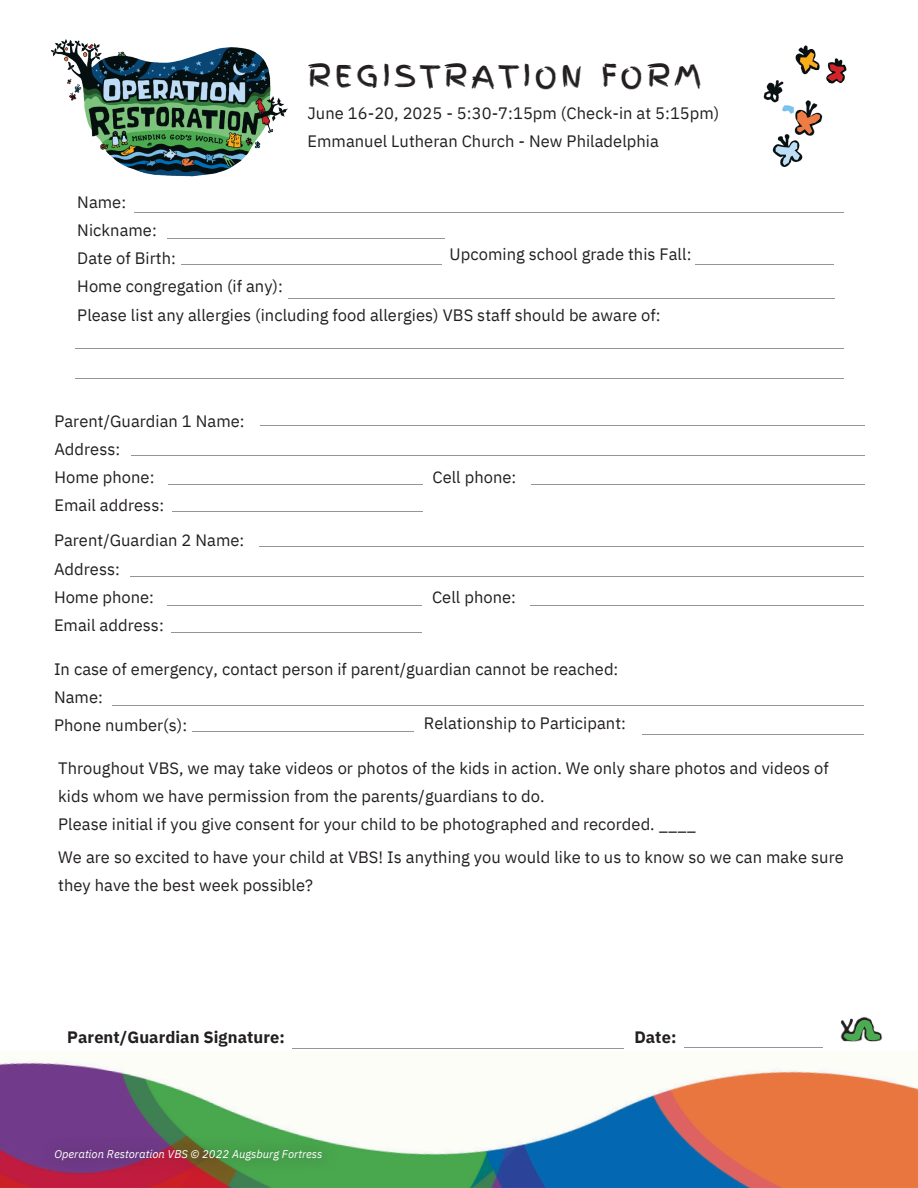
<style>
.page{position:relative;width:918px;height:1188px;background:#fff}
.page>*{position:absolute;margin:0;border:0;box-sizing:border-box;transform-origin:0 0}
.t1{font:30px "Finger Paint";letter-spacing:.135em;color:#231f20}
.t2{font:16.5px/28.2px "IBM Plex Sans";letter-spacing:.005em;color:#231f20}
.t3{font:700 16.5px "IBM Plex Sans";letter-spacing:.005em;color:#231f20}
.t4{font:italic 11.25px "IBM Plex Sans";letter-spacing:.005em;color:#fff}
</style>
<div class="page">
<img style="left:0;top:1060px;width:918px;height:128px">
<img style="left:51px;top:39px;width:237px;height:138px">
<hr style="left:292px;top:1048px;width:331px;height:1px;background:#939598">
<hr style="left:167px;top:238px;width:278px;height:1px;background:#939598">
<hr style="left:168px;top:484px;width:255px;height:1px;background:#939598">
<hr style="left:167px;top:605px;width:255px;height:1px;background:#939598">
<hr style="left:172px;top:511px;width:251px;height:1px;background:#939598">
<hr style="left:172px;top:632px;width:250px;height:1px;background:#939598">
<hr style="left:181px;top:264px;width:261px;height:1px;background:#939598">
<hr style="left:193px;top:731px;width:221px;height:1px;background:#939598">
<hr style="left:75px;top:348px;width:768px;height:1px;background:#939598">
<hr style="left:112px;top:705px;width:752px;height:1px;background:#939598">
<hr style="left:131px;top:455px;width:733px;height:1px;background:#939598">
<hr style="left:131px;top:576px;width:733px;height:1px;background:#939598">
<hr style="left:134px;top:212px;width:709px;height:1px;background:#939598">
<hr style="left:260px;top:425px;width:604px;height:1px;background:#939598">
<hr style="left:260px;top:546px;width:604px;height:1px;background:#939598">
<hr style="left:289px;top:298px;width:546px;height:1px;background:#939598">
<hr style="left:531px;top:484px;width:333px;height:1px;background:#939598">
<hr style="left:530px;top:605px;width:334px;height:1px;background:#939598">
<hr style="left:643px;top:734px;width:221px;height:1px;background:#939598">
<hr style="left:695px;top:264px;width:139px;height:1px;background:#939598">
<img style="left:772px;top:113px;width:51px;height:54px">
<img style="left:763px;top:45px;width:84px;height:60px">
<svg style="left:782px;top:105px;width:38px;height:29px"></svg>
<svg style="left:776px;top:142px;width:24px;height:23px"></svg>
<svg style="left:800px;top:52px;width:18px;height:19px"></svg>
<svg style="left:827px;top:64px;width:17px;height:17px"></svg>
<img style="left:42px;top:1137px;width:296px;height:36px">
<hr style="left:75px;top:378px;width:768px;height:1px;background:#939598">
<hr style="left:684px;top:1047px;width:139px;height:1px;background:#939598">
<img style="left:826px;top:1016px;width:68px;height:46px">
<svg style="left:844px;top:1020px;width:36px;height:21px"></svg>
<h3 class="t1" style="left:307px;top:54px;width:395px">REGISTRATION FORM</h3>
<h3 class="t2" style="left:307px;top:98px;width:414px">June 16-20, 2025 - 5:30-7:15pm (Check-in at 5:15pm)<br>Emmanuel Lutheran Church - New Philadelphia</h3>
<p class="t2" style="left:77px;top:188px;width:585px">Name:<br>Nickname:<br>Date of Birth:<br>Home congregation (if any):<br>Please list any allergies (including food allergies) VBS staff should be aware of:</p>
<h3 class="t2" style="left:450px;top:239px;width:243px">Upcoming school grade this Fall:</h3>
<h3 class="t2" style="left:54px;top:407px;width:192px">Parent/Guardian 1 Name:<br>Address:<br>Home phone:<br>Email address:</h3>
<h3 class="t2" style="left:54px;top:526px;width:192px">Parent/Guardian 2 Name:<br>Address:<br>Home phone:<br>Email address:</h3>
<h3 class="t2" style="left:432px;top:463px;width:86px">Cell phone:</h3>
<h3 class="t2" style="left:432px;top:582px;width:86px">Cell phone:</h3>
<h3 class="t2" style="left:54px;top:655px;width:566px">In case of emergency, contact person if parent/guardian cannot be reached:<br>Name:<br>Phone number(s):</h3>
<h3 class="t2" style="left:424px;top:709px;width:204px">Relationship to Participant:</h3>
<h3 class="t2" style="left:58px;top:753px;width:772px">Throughout VBS, we may take videos or photos of the kids in action. We only share photos and videos of kids whom we have permission from the parents/guardians to do.<br>Please initial if you give consent for your child to be photographed and recorded. ____</h3>
<p class="t2" style="left:58px;top:843px;width:787px">We are so excited to have your child at VBS! Is anything you would like to us to know so we can make sure they have the best week possible?</p>
<h2 class="t3" style="left:67px;top:1026px;width:219px">Parent/Guardian Signature:</h2>
<h2 class="t3" style="left:634px;top:1026px;width:44px">Date:</h2>
<h3 class="t4" style="left:54px;top:1146px;width:270px">Operation Restoration VBS © 2022 Augsburg Fortress</h3>
</div>
